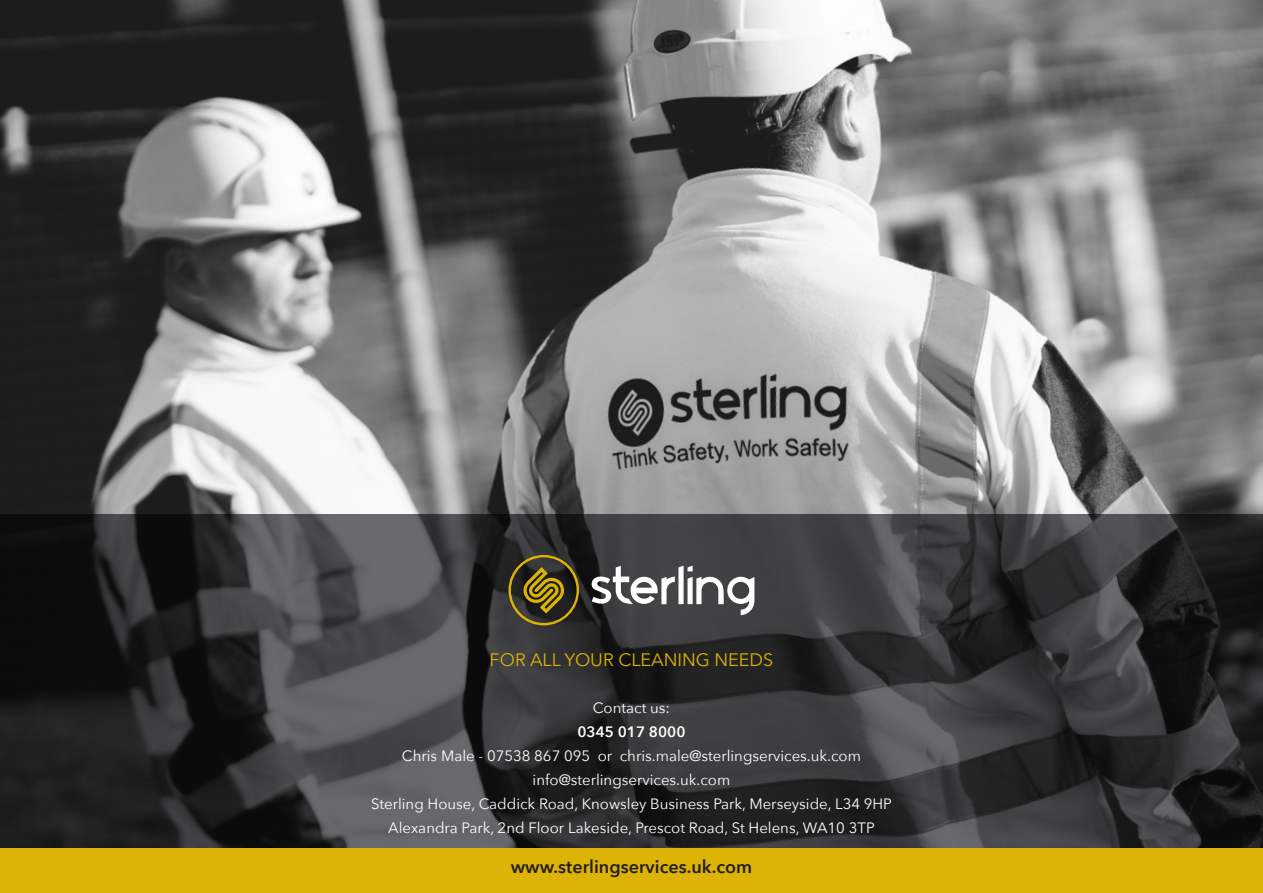
<style>
.page{position:relative;width:1263px;height:893px;background:#fff}
.page>*{position:absolute;margin:0;border:0;box-sizing:border-box;transform-origin:0 0}
.t1{font:600 18px "Avenir Next";color:#231f20}
.t2{font:18px "Avenir Next";color:#deb308}
.t3{font:15px/24px "Avenir Next";color:#fff;text-align:center}
.t4{font:600 15px "Avenir Next";color:#fff}
</style>
<div class="page">
<img style="left:0;top:0;width:1263px;height:514px">
<svg style="left:0;top:514px;width:1263px;height:334px;background:#333335"></svg>
<div style="left:0;top:848px;width:1263px;height:45px;background:#deb308"></div>
<svg style="left:591px;top:566px;width:163px;height:49px"></svg>
<svg style="left:508px;top:555px;width:71px;height:70px;background:#53481e"></svg>
<p class="t2" style="left:490px;top:645px;width:285px">FOR ALL YOUR CLEANING NEEDS</p>
<p class="t3" style="left:593px;top:696px;width:79px">Contact us:</p>
<p class="t4" style="left:577px;top:719px;width:110px">0345 017 8000</p>
<p class="t3" style="left:371px;top:744px;width:522px">Chris Male - 07538 867 095 or chris.male@sterlingservices.uk.com info@sterlingservices.uk.com<br>Sterling House, Caddick Road, Knowsley Business Park, Merseyside, L34 9HP Alexandra Park, 2nd Floor Lakeside, Prescot Road, St Helens, WA10 3TP</p>
<p class="t1" style="left:511px;top:851px;width:243px">www.sterlingservices.uk.com</p>
</div>
